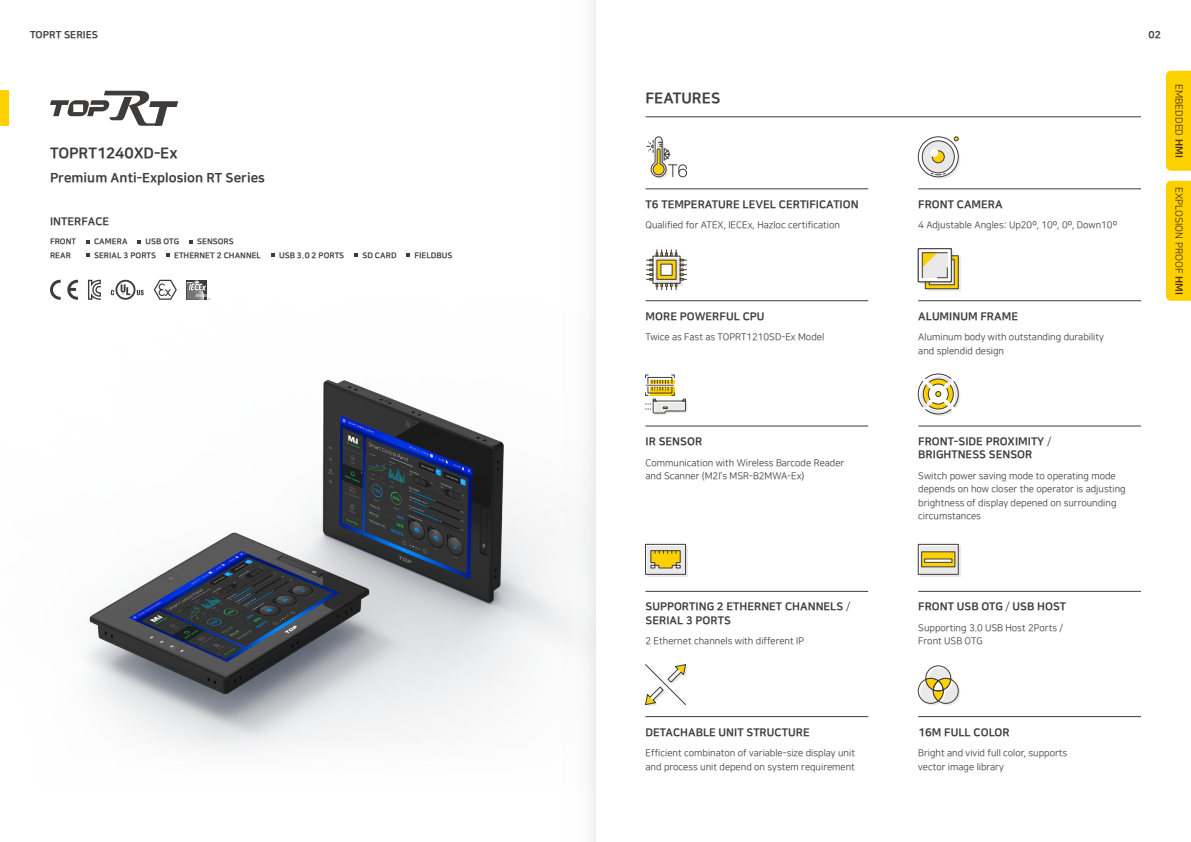
<style>
.page{position:relative;width:1191px;height:842px;background:#fff}
.page>*{position:absolute;margin:0;border:0;box-sizing:border-box;transform-origin:0 0}
.t1{font:15px "Nanum Square EB";letter-spacing:-.005em;color:#3f3b3a}
.t2{font:13px "Nanum Square EB";color:#3f3b3a}
.t3{font:11px/13.2px "Nanum Square EB";color:#3f3b3a}
.t4{font:10px "Nanum Square R";color:#4c2e00}
.t5{font:10px "Nanum Square EB";color:#3f3b3a}
.t6{font:9.5px/13.4px "Nanum Square R";color:#3f3b3a}
.t7{font:8px/13.6px "Nanum Square EB";color:#3f3b3a}
.s1{font-family:"Nanum Square EB"}
.s2{font-family:"Nanum Square R"}
</style>
<div class="page">
<img style="left:86px;top:379px;width:459px;height:357px">
<div style="left:545px;top:0;width:50px;height:842px;background:#fbfbfc"></div>
<div style="left:0;top:91px;width:8px;height:35px;background:#fdd000"></div>
<svg style="left:50px;top:91px;width:128px;height:35px"></svg>
<div style="left:1166px;top:71px;width:25px;height:100px;background:#fdd000"></div>
<div style="left:1166px;top:181px;width:25px;height:120px;background:#fdd000"></div>
<hr style="left:645px;top:300px;width:223px;height:1px;background:#3f3b3a">
<svg style="left:646px;top:250px;width:40px;height:40px"></svg>
<div style="left:660px;top:264px;width:12px;height:12px;background:#fff;border:1px solid #3f3b3a"></div>
<hr style="left:918px;top:300px;width:223px;height:1px;background:#3f3b3a">
<svg style="left:927px;top:258px;width:33px;height:33px"></svg>
<svg style="left:924px;top:255px;width:34px;height:34px"></svg>
<svg style="left:928px;top:259px;width:26px;height:26px"></svg>
<svg style="left:920px;top:251px;width:33px;height:33px"></svg>
<div style="left:917px;top:248px;width:34px;height:34px;background:#fff;border:1px solid #3f3b3a"></div>
<svg style="left:921px;top:252px;width:27px;height:27px"></svg>
<hr style="left:918px;top:716px;width:223px;height:1px;background:#3f3b3a">
<svg style="left:917px;top:665px;width:43px;height:40px"></svg>
<hr style="left:645px;top:716px;width:223px;height:1px;background:#3f3b3a">
<svg style="left:645px;top:664px;width:42px;height:42px"></svg>
<hr style="left:645px;top:591px;width:223px;height:1px;background:#3f3b3a">
<div style="left:647px;top:546px;width:40px;height:30px;background:#eae9e9"></div>
<div style="left:645px;top:544px;width:41px;height:31px;border:1px solid #3f3b3a"></div>
<svg style="left:650px;top:550px;width:31px;height:19px"></svg>
<hr style="left:918px;top:591px;width:223px;height:1px;background:#3f3b3a">
<svg style="left:920px;top:546px;width:40px;height:30px"></svg>
<div style="left:917px;top:544px;width:41px;height:31px;border:1px solid #3f3b3a"></div>
<div style="left:921px;top:551px;width:34px;height:16px;background:#fdd000;border:1px solid #3f3b3a"></div>
<svg style="left:924px;top:558px;width:28px;height:5px"></svg>
<hr style="left:645px;top:426px;width:223px;height:1px;background:#3f3b3a">
<svg style="left:645px;top:374px;width:42px;height:41px"></svg>
<hr style="left:918px;top:426px;width:223px;height:1px;background:#3f3b3a">
<svg style="left:917px;top:373px;width:43px;height:43px"></svg>
<hr style="left:645px;top:189px;width:223px;height:1px;background:#3f3b3a">
<svg style="left:646px;top:136px;width:41px;height:43px"></svg>
<hr style="left:918px;top:189px;width:223px;height:1px;background:#3f3b3a">
<div style="left:920px;top:139px;width:40px;height:40px;background:#eae9e9;border-radius:50%"></div>
<svg style="left:917px;top:136px;width:42px;height:42px"></svg>
<hr style="left:645px;top:117px;width:496px;height:1px;background:#3f3b3a">
<svg style="left:111px;top:280px;width:33px;height:20px"></svg>
<svg style="left:88px;top:280px;width:13px;height:20px"></svg>
<svg style="left:67px;top:280px;width:11px;height:20px"></svg>
<svg style="left:50px;top:280px;width:11px;height:20px"></svg>
<svg style="left:154px;top:280px;width:23px;height:20px"></svg>
<svg style="left:187px;top:280px;width:23px;height:20px"></svg>
<p class="t5" style="left:30px;top:30px;width:70px">TOPRT SERIES</p>
<p class="t5" style="left:1148px;top:30px;width:14px">02</p>
<h1 class="t1" style="left:50px;top:145px;width:129px">TOPRT1240XD-Ex</h1>
<h2 class="t2" style="left:50px;top:171px;width:216px">Premium Anti-Explosion RT Series</h2>
<p class="t3" style="left:50px;top:215px;width:61px">INTERFACE</p>
<p class="t7" style="left:94px;top:235px;width:64px">CAMERA<br>SERIAL 3 PORTS</p>
<p class="t7" style="left:50px;top:235px;width:28px">FRONT<br>REAR</p>
<p class="t7" style="left:145px;top:235px;width:35px">USB OTG</p>
<p class="t7" style="left:197px;top:235px;width:38px">SENSORS</p>
<p class="t7" style="left:174px;top:248px;width:88px">ETHERNET 2 CHANNEL</p>
<p class="t7" style="left:279px;top:248px;width:67px">USB 3.0 2 PORTS</p>
<p class="t7" style="left:362px;top:248px;width:36px">SD CARD</p>
<p class="t7" style="left:414px;top:248px;width:39px">FIELDBUS</p>
<h1 class="t1" style="left:645px;top:90px;width:76px">FEATURES</h1>
<p class="t3" style="left:645px;top:198px;width:215px">T6 TEMPERATURE LEVEL CERTIFICATION</p>
<p class="t6" style="left:645px;top:219px;width:196px">Qualified for ATEX, IECEx, Hazloc certification</p>
<p class="t3" style="left:645px;top:310px;width:121px">MORE POWERFUL CPU</p>
<p class="t6" style="left:645px;top:331px;width:180px">Twice as Fast as TOPRT1210SD-Ex Model</p>
<p class="t3" style="left:918px;top:198px;width:86px">FRONT CAMERA</p>
<p class="t6" style="left:918px;top:219px;width:200px">4 Adjustable Angles: Up20º, 10º, 0º, Down10º</p>
<p class="t3" style="left:918px;top:310px;width:101px">ALUMINUM FRAME</p>
<p class="t6" style="left:918px;top:331px;width:187px">Aluminum body with outstanding durability and splendid design</p>
<p class="t4" style="left:1184px;top:84px;width:75px;rotate:90deg">EMBEDDED <span class="s1">HMI</span></p>
<p class="t4" style="left:1184px;top:187px;width:110px;rotate:90deg">EXPLOSION PROOF <span class="s1">HMI</span></p>
<p class="t3" style="left:645px;top:435px;width:58px">IR SENSOR</p>
<p class="t6" style="left:645px;top:456px;width:200px">Communication with Wireless Barcode Reader and Scanner (M2I’s MSR-B2MWA-Ex)</p>
<p class="t3" style="left:918px;top:435px;width:135px">FRONT-SIDE PROXIMITY <span class="s2">/<br></span>BRIGHTNESS SENSOR</p>
<p class="t6" style="left:918px;top:469px;width:209px">Switch power saving mode to operating mode depends on how closer the operator is adjusting brightness of display depened on surrounding circumstances</p>
<p class="t3" style="left:645px;top:600px;width:206px">SUPPORTING 2 ETHERNET CHANNELS <span class="s2">/<br></span>SERIAL 3 PORTS</p>
<p class="t6" style="left:645px;top:635px;width:160px">2 Ethernet channels with different IP</p>
<p class="t3" style="left:918px;top:600px;width:149px">FRONT USB OTG <span class="s2">/</span> USB HOST</p>
<p class="t6" style="left:918px;top:621px;width:146px">Supporting 3.0 USB Host 2Ports /<br>Front USB OTG</p>
<p class="t3" style="left:645px;top:726px;width:166px">DETACHABLE UNIT STRUCTURE</p>
<p class="t6" style="left:645px;top:747px;width:211px">Efficient combinaton of variable-size display unit and process unit depend on system requirement</p>
<p class="t3" style="left:918px;top:726px;width:93px">16M FULL COLOR</p>
<p class="t6" style="left:918px;top:747px;width:150px">Bright and vivid full color, supports vector image library</p>
</div>
